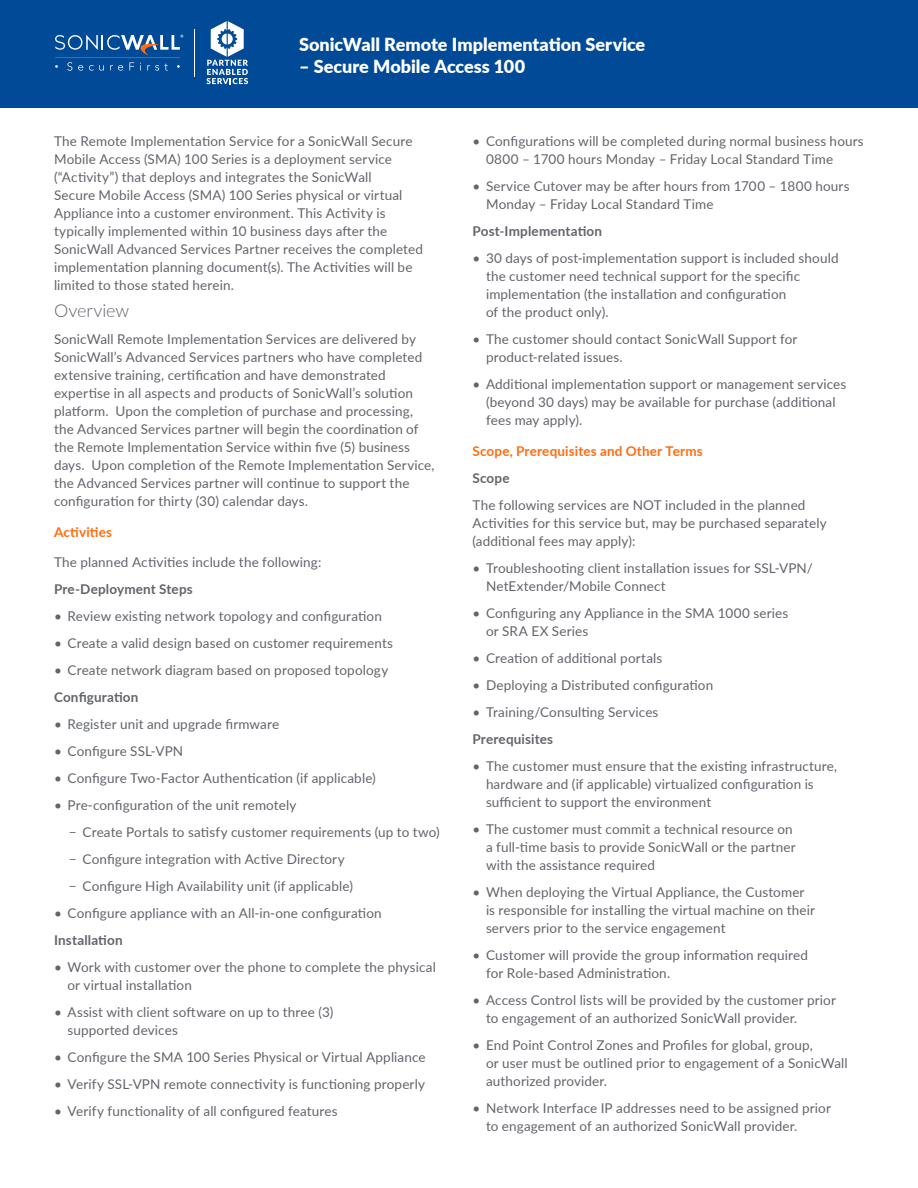
<style>
.page{position:relative;width:918px;height:1188px;background:#fff}
.page>*{position:absolute;margin:0;border:0;box-sizing:border-box;transform-origin:0 0}
.t1{font:900 18px "Lato";color:#fff}
.t2{font:300 18px "Lato";letter-spacing:-.005em;color:#61646a}
.t3{font:13.5px/18px "Lato";letter-spacing:.01em;color:#61646a}
.t4{font:700 13.5px "Lato";letter-spacing:.01em;color:#61646a}
.t5{font:700 13.5px "Lato";letter-spacing:.01em;color:#ff6c11}
</style>
<div class="page">
<div style="left:0;top:0;width:918px;height:108px;background:#004a98"></div>
<hr style="left:194px;top:29px;width:1px;height:47px;background:#fff">
<svg style="left:55px;top:35px;width:128px;height:36px"></svg>
<svg style="left:206px;top:21px;width:42px;height:63px"></svg>
<h1 class="t1" style="left:299px;top:31px;width:348px">SonicWall Remote Implementation Service</h1>
<h1 class="t1" style="left:299px;top:53px;width:228px">– Secure Mobile Access 100</h1>
<p class="t3" style="left:54px;top:131px;width:371px">The Remote Implementation Service for a SonicWall Secure Mobile Access (SMA) 100 Series is a deployment service (“Activity”) that deploys and integrates the SonicWall<br>Secure Mobile Access (SMA) 100 Series physical or virtual Appliance into a customer environment. This Activity is typically implemented within 10 business days after the SonicWall Advanced Services Partner receives the completed implementation planning document(s). The Activities will be limited to those stated herein.</p>
<h1 class="t2" style="left:54px;top:298px;width:77px">Overview</h1>
<p class="t3" style="left:54px;top:329px;width:382px">SonicWall Remote Implementation Services are delivered by SonicWall’s Advanced Services partners who have completed extensive training, certification and have demonstrated expertise in all aspects and products of SonicWall’s solution platform. Upon the completion of purchase and processing, the Advanced Services partner will begin the coordination of the Remote Implementation Service within five (5) business days. Upon completion of the Remote Implementation Service, the Advanced Services partner will continue to support the configuration for thirty (30) calendar days.</p>
<p class="t5" style="left:54px;top:522px;width:60px">Activities</p>
<p class="t3" style="left:54px;top:553px;width:269px">The planned Activities include the following:</p>
<p class="t4" style="left:54px;top:579px;width:140px">Pre-Deployment Steps</p>
<p class="t3" style="left:54px;top:607px;width:329px">• Review existing network topology and configuration</p>
<p class="t3" style="left:54px;top:634px;width:341px">• Create a valid design based on customer requirements</p>
<p class="t3" style="left:54px;top:661px;width:336px">• Create network diagram based on proposed topology</p>
<p class="t4" style="left:54px;top:687px;width:86px">Configuration</p>
<p class="t3" style="left:54px;top:715px;width:227px">• Register unit and upgrade firmware</p>
<p class="t3" style="left:54px;top:742px;width:131px">• Configure SSL-VPN</p>
<p class="t3" style="left:54px;top:769px;width:323px">• Configure Two-Factor Authentication (if applicable)</p>
<p class="t3" style="left:69px;top:791px;width:372px;line-height:27px;text-indent:-15px">• Pre-configuration of the unit remotely<br>− Create Portals to satisfy customer requirements (up to two) − Configure integration with Active Directory<br>− Configure High Availability unit (if applicable)</p>
<p class="t3" style="left:54px;top:904px;width:329px">• Configure appliance with an All-in-one configuration</p>
<p class="t4" style="left:54px;top:930px;width:70px">Installation</p>
<p class="t3" style="left:68px;top:958px;width:370px;text-indent:-14px">• Work with customer over the phone to complete the physical or virtual installation</p>
<p class="t3" style="left:68px;top:1003px;width:267px;text-indent:-14px">• Assist with client software on up to three (3) supported devices</p>
<p class="t3" style="left:54px;top:1048px;width:373px">• Configure the SMA 100 Series Physical or Virtual Appliance</p>
<p class="t3" style="left:54px;top:1075px;width:373px">• Verify SSL-VPN remote connectivity is functioning properly</p>
<p class="t3" style="left:54px;top:1102px;width:285px">• Verify functionality of all configured features</p>
<p class="t3" style="left:486px;top:131px;width:379px;text-indent:-14px">• Configurations will be completed during normal business hours<br>0800 – 1700 hours Monday – Friday Local Standard Time</p>
<p class="t3" style="left:486px;top:176px;width:365px;text-indent:-14px">• Service Cutover may be after hours from 1700 – 1800 hours<br>Monday – Friday Local Standard Time</p>
<p class="t4" style="left:472px;top:221px;width:131px">Post-Implementation</p>
<p class="t3" style="left:486px;top:248px;width:354px;text-indent:-14px">• 30 days of post-implementation support is included should the customer need technical support for the specific implementation (the installation and configuration<br>of the product only).</p>
<p class="t3" style="left:486px;top:329px;width:313px;text-indent:-14px">• The customer should contact SonicWall Support for product-related issues.</p>
<p class="t3" style="left:486px;top:374px;width:362px;text-indent:-14px">• Additional implementation support or management services (beyond 30 days) may be available for purchase (additional fees may apply).</p>
<p class="t5" style="left:472px;top:441px;width:232px">Scope, Prerequisites and Other Terms</p>
<p class="t4" style="left:472px;top:468px;width:39px">Scope</p>
<p class="t3" style="left:472px;top:496px;width:356px">The following services are NOT included in the planned<br>Activities for this service but, may be purchased separately (additional fees may apply):</p>
<p class="t3" style="left:486px;top:559px;width:328px;text-indent:-14px">• Troubleshooting client installation issues for SSL-VPN/<br>NetExtender/Mobile Connect</p>
<p class="t3" style="left:486px;top:604px;width:304px;text-indent:-14px">• Configuring any Appliance in the SMA 1000 series or SRA EX Series</p>
<p class="t3" style="left:472px;top:649px;width:191px">• Creation of additional portals</p>
<p class="t3" style="left:472px;top:676px;width:242px">• Deploying a Distributed configuration</p>
<p class="t3" style="left:472px;top:703px;width:188px">• Training/Consulting Services</p>
<p class="t4" style="left:472px;top:729px;width:82px">Prerequisites</p>
<p class="t3" style="left:486px;top:757px;width:353px;text-indent:-14px">• The customer must ensure that the existing infrastructure, hardware and (if applicable) virtualized configuration is sufficient to support the environment</p>
<p class="t3" style="left:486px;top:820px;width:311px;text-indent:-14px">• The customer must commit a technical resource on a full-time basis to provide SonicWall or the partner with the assistance required</p>
<p class="t3" style="left:486px;top:883px;width:331px;text-indent:-14px">• When deploying the Virtual Appliance, the Customer is responsible for installing the virtual machine on their servers prior to the service engagement</p>
<p class="t3" style="left:486px;top:946px;width:324px;text-indent:-14px">• Customer will provide the group information required for Role-based Administration.</p>
<p class="t3" style="left:486px;top:991px;width:352px;text-indent:-14px">• Access Control lists will be provided by the customer prior to engagement of an authorized SonicWall provider.</p>
<p class="t3" style="left:486px;top:1036px;width:363px;text-indent:-14px">• End Point Control Zones and Profiles for global, group,<br>or user must be outlined prior to engagement of a SonicWall authorized provider.</p>
<p class="t3" style="left:486px;top:1099px;width:346px;text-indent:-14px">• Network Interface IP addresses need to be assigned prior to engagement of an authorized SonicWall provider.</p>
</div>
